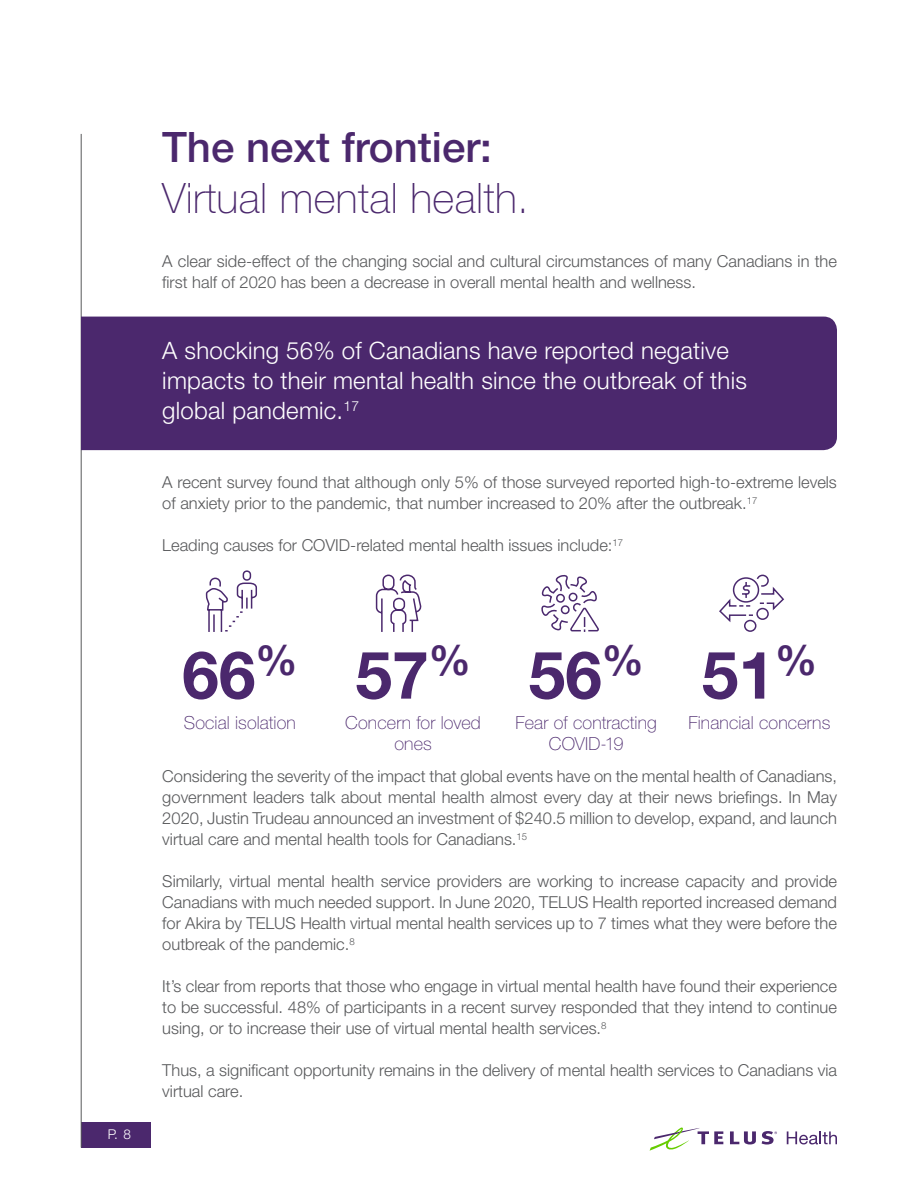
<style>
.page{position:relative;width:918px;height:1188px;background:#fff}
.page>*{position:absolute;margin:0;border:0;box-sizing:border-box;transform-origin:0 0}
.t1{font:700 66px "Helvetica Neue LT Std";color:#4b286d}
.t2{font:100 42px/51px "Helvetica Neue LT Std";letter-spacing:.01em;color:#4b286d}
.t3{font:300 24px/30px "Helvetica Neue LT Std";letter-spacing:.01em;color:#fff}
.t4{font:100 18px/21px "Helvetica Neue LT Std";letter-spacing:.005em;color:#4b286d;text-align:center}
.t5{font:300 16.5px/21px "Helvetica Neue LT Std";color:#58595b}
.t6{font:300 13.5px "Helvetica Neue LT Std";color:#fff}
.s1{font-weight:500}
</style>
<div class="page">
<div style="left:81px;top:1122px;width:69px;height:26px;background:#4b286d"></div>
<hr style="left:81px;top:134px;width:1px;height:1014px;background:#58595b">
<svg style="left:730px;top:1131px;width:26px;height:13px"></svg>
<svg style="left:650px;top:1128px;width:73px;height:23px"></svg>
<svg style="left:762px;top:1131px;width:15px;height:14px"></svg>
<svg style="left:787px;top:1131px;width:50px;height:13px"></svg>
<div style="left:81px;top:317px;width:756px;height:133px;background:#4b286d"></div>
<svg style="left:375px;top:574px;width:47px;height:58px"></svg>
<svg style="left:541px;top:574px;width:58px;height:58px"></svg>
<svg style="left:205px;top:570px;width:52px;height:62px"></svg>
<svg style="left:719px;top:574px;width:65px;height:58px"></svg>
<p class="t2" style="left:162px;top:121px;width:368px"><span class="s1">The next frontier:<br></span>Virtual mental health.</p>
<p class="t5" style="left:162px;top:250px;width:676px">A clear side-effect of the changing social and cultural circumstances of many Canadians in the first half of 2020 has been a decrease in overall mental health and wellness.</p>
<p class="t3" style="left:162px;top:335px;width:586px">A shocking 56% of Canadians have reported negative impacts to their mental health since the outbreak of this global pandemic.<sup>17</sup></p>
<p class="t5" style="left:162px;top:472px;width:676px">A recent survey found that although only 5% of those surveyed reported high-to-extreme levels of anxiety prior to the pandemic, that number increased to 20% after the outbreak.<sup>17</sup></p>
<p class="t5" style="left:162px;top:535px;width:462px">Leading causes for COVID-related mental health issues include:<sup>17</sup></p>
<p class="t6" style="left:108px;top:1126px;width:25px">P. 8</p>
<p class="t1" style="left:182px;top:634px;width:117px">66<sup>%</sup></p>
<p class="t4" style="left:184px;top:712px;width:113px">Social isolation</p>
<p class="t1" style="left:355px;top:634px;width:117px">57<sup>%</sup></p>
<p class="t4" style="left:345px;top:712px;width:137px">Concern for loved ones</p>
<p class="t1" style="left:529px;top:634px;width:117px">56<sup>%</sup></p>
<p class="t4" style="left:516px;top:712px;width:143px">Fear of contracting<br>COVID-19</p>
<p class="t1" style="left:702px;top:634px;width:117px">51<sup>%</sup></p>
<p class="t4" style="left:688px;top:712px;width:143px">Financial concerns</p>
<p class="t5" style="left:162px;top:766px;width:676px;text-align:justify">Considering the severity of the impact that global events have on the mental health of Canadians, government leaders talk about mental health almost every day at their news briefings. In May 2020, Justin Trudeau announced an investment of $240.5 million to develop, expand, and launch virtual care and mental health tools for Canadians.<sup>15</sup></p>
<p class="t5" style="left:162px;top:871px;width:676px;text-align:justify">Similarly, virtual mental health service providers are working to increase capacity and provide Canadians with much needed support. In June 2020, TELUS Health reported increased demand for Akira by TELUS Health virtual mental health services up to 7 times what they were before the outbreak of the pandemic.<sup>8</sup></p>
<p class="t5" style="left:162px;top:976px;width:676px;text-align:justify">It’s clear from reports that those who engage in virtual mental health have found their experience to be successful. 48% of participants in a recent survey responded that they intend to continue using, or to increase their use of virtual mental health services.<sup>8</sup></p>
<p class="t5" style="left:162px;top:1060px;width:676px">Thus, a significant opportunity remains in the delivery of mental health services to Canadians via virtual care.</p>
</div>
